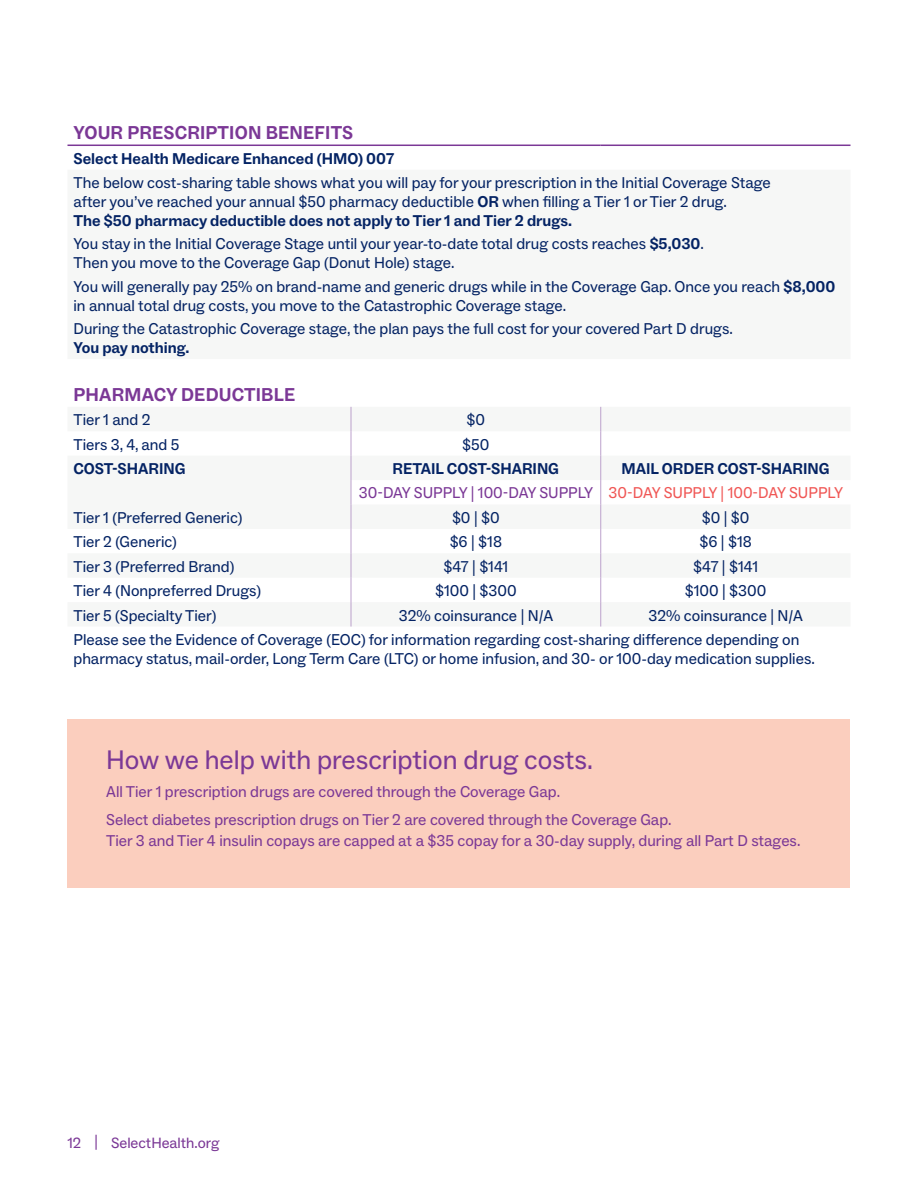
<style>
.page{position:relative;width:918px;height:1188px;background:#fff}
.page>*{position:absolute;margin:0;border:0;box-sizing:border-box;transform-origin:0 0}
.Subhead_Social_Regul{font:27px "ABC Social";color:#7b3896}
.bold_table_1st_heade{font:700 18.75px "ABC Social";letter-spacing:.01em;color:#7b3896}
.table_body_medicare{font:15.75px/18.9px "ABC Social";color:#042364}
.ABC_social_body_copy{font:15.75px/21px "ABC Social";color:#7b3896}
.table_body_medicare-2{font:700 15.75px "ABC Social";color:#042364}
.table_body_medicare-3{font:15.75px "ABC Social";color:#7b3896}
.table_body_medicare-4{font:15.75px "ABC Social";color:#f05755}
.t1{font:15px "ABC Social";color:#7b3896}
.s1{font-weight:700}
</style>
<div class="page">
<hr style="left:68px;top:145px;width:283px;height:1px;background:#7b3896">
<hr style="left:351px;top:145px;width:250px;height:1px;background:#7b3896">
<hr style="left:601px;top:145px;width:249px;height:1px;background:#7b3896">
<svg style="left:351px;top:407px;width:1px;height:220px"></svg>
<svg style="left:600px;top:407px;width:1px;height:220px"></svg>
<div style="left:68px;top:720px;width:782px;height:168px;background:#fbcebe"></div>
<p class="bold_table_1st_heade" style="left:74px;top:121px;width:281px">YOUR PRESCRIPTION BENEFITS</p>
<p class="table_body_medicare-2" style="left:74px;top:149px;width:322px">Select Health Medicare Enhanced (HMO) 007</p>
<p class="table_body_medicare" style="left:74px;top:174px;width:699px">The below cost-sharing table shows what you will pay for your prescription in the Initial Coverage Stage after you’ve reached your annual $50 pharmacy deductible <span class="s1">OR</span> when filling a Tier 1 or Tier 2 drug.<br><span class="s1">The $50 pharmacy deductible does not apply to Tier 1 and Tier 2 drugs.</span></p>
<p class="table_body_medicare" style="left:74px;top:235px;width:632px">You stay in the Initial Coverage Stage until your year-to-date total drug costs reaches <span class="s1">$5,030</span>.<br>Then you move to the Coverage Gap (Donut Hole) stage.</p>
<p class="table_body_medicare" style="left:73px;top:277px;width:763px">You will generally pay 25% on brand-name and generic drugs while in the Coverage Gap. Once you reach <span class="s1">$8,000 </span>in annual total drug costs, you move to the Catastrophic Coverage stage.</p>
<p class="table_body_medicare" style="left:73px;top:320px;width:661px">During the Catastrophic Coverage stage, the plan pays the full cost for your covered Part D drugs.<br><span class="s1">You pay nothing.</span></p>
<p class="bold_table_1st_heade" style="left:73px;top:383px;width:223px">PHARMACY DEDUCTIBLE</p>
<p class="table_body_medicare" style="left:73px;top:411px;width:79px">Tier 1 and 2</p>
<p class="table_body_medicare" style="left:467px;top:411px;width:20px">$0</p>
<p class="table_body_medicare" style="left:73px;top:435px;width:108px">Tiers 3, 4, and 5</p>
<p class="table_body_medicare" style="left:462px;top:435px;width:29px">$50</p>
<p class="table_body_medicare-2" style="left:73px;top:459px;width:114px">COST-SHARING</p>
<p class="table_body_medicare-2" style="left:393px;top:459px;width:168px">RETAIL COST-SHARING</p>
<p class="table_body_medicare-2" style="left:622px;top:459px;width:210px">MAIL ORDER COST-SHARING</p>
<p class="table_body_medicare-3" style="left:359px;top:483px;width:236px">30-DAY SUPPLY | 100-DAY SUPPLY</p>
<p class="table_body_medicare-4" style="left:609px;top:483px;width:236px">30-DAY SUPPLY | 100-DAY SUPPLY</p>
<p class="table_body_medicare" style="left:73px;top:508px;width:170px">Tier 1 (Preferred Generic)</p>
<p class="table_body_medicare" style="left:452px;top:508px;width:49px">$0 | $0</p>
<p class="table_body_medicare" style="left:702px;top:508px;width:49px">$0 | $0</p>
<p class="table_body_medicare" style="left:73px;top:533px;width:105px">Tier 2 (Generic)</p>
<p class="table_body_medicare" style="left:450px;top:533px;width:54px">$6 | $18</p>
<p class="table_body_medicare" style="left:699px;top:533px;width:54px">$6 | $18</p>
<p class="table_body_medicare" style="left:73px;top:557px;width:162px">Tier 3 (Preferred Brand)</p>
<p class="table_body_medicare" style="left:443px;top:557px;width:66px">$47 | $141</p>
<p class="table_body_medicare" style="left:693px;top:557px;width:66px">$47 | $141</p>
<p class="table_body_medicare" style="left:73px;top:582px;width:189px">Tier 4 (Nonpreferred Drugs)</p>
<p class="table_body_medicare" style="left:435px;top:582px;width:83px">$100 | $300</p>
<p class="table_body_medicare" style="left:685px;top:582px;width:83px">$100 | $300</p>
<p class="table_body_medicare" style="left:73px;top:606px;width:145px">Tier 5 (Specialty Tier)</p>
<p class="table_body_medicare" style="left:399px;top:606px;width:156px">32% coinsurance | N/A</p>
<p class="table_body_medicare" style="left:649px;top:606px;width:156px">32% coinsurance | N/A</p>
<p class="table_body_medicare" style="left:73px;top:630px;width:743px">Please see the Evidence of Coverage (EOC) for information regarding cost-sharing difference depending on pharmacy status, mail-order, Long Term Care (LTC) or home infusion, and 30- or 100-day medication supplies.</p>
<p class="Subhead_Social_Regul" style="left:106px;top:744px;width:488px">How we help with prescription drug costs.</p>
<p class="ABC_social_body_copy" style="left:106px;top:781px;width:455px">All Tier 1 prescription drugs are covered through the Coverage Gap.</p>
<p class="ABC_social_body_copy" style="left:106px;top:809px;width:696px">Select diabetes prescription drugs on Tier 2 are covered through the Coverage Gap.<br>Tier 3 and Tier 4 insulin copays are capped at a $35 copay for a 30-day supply, during all Part D stages.</p>
<p class="t1" style="left:68px;top:1133px;width:154px">12 | SelectHealth.org</p>
</div>
